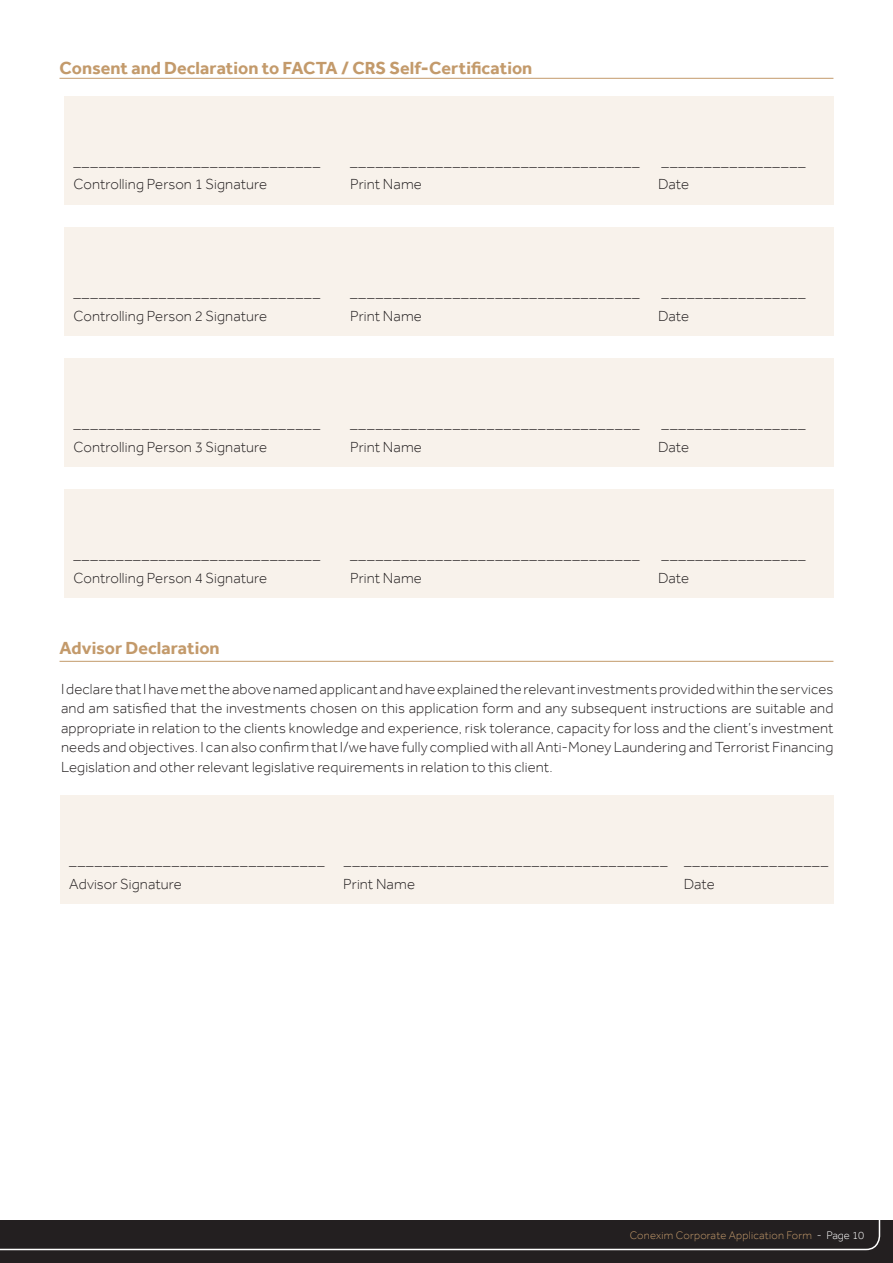
<style>
.page{position:relative;width:893px;height:1263px;background:#fff}
.page>*{position:absolute;margin:0;border:0;box-sizing:border-box;transform-origin:0 0}
._03_BODY{font:700 18px "Effra";color:#c39a6b}
._03_BODY-2{font:300 15px/19.5px "Effra";letter-spacing:.005em;color:#231f20;text-align:justify}
.t1{font:300 11.25px "Effra";letter-spacing:.02em;color:#c39a6b}
.s1{color:#fff}
</style>
<div class="page">
<div style="left:0;top:1220px;width:893px;height:43px;background:#231f20"></div>
<svg style="left:0;top:1220px;width:880px;height:30px"></svg>
<div style="left:60px;top:795px;width:773px;height:109px;background:#f8f2eb"></div>
<hr style="left:60px;top:661px;width:773px;height:1px;background:#c39a6b">
<div style="left:64px;top:358px;width:769px;height:109px;background:#f8f2eb"></div>
<div style="left:64px;top:490px;width:769px;height:108px;background:#f8f2eb"></div>
<div style="left:64px;top:96px;width:769px;height:109px;background:#f8f2eb"></div>
<div style="left:64px;top:227px;width:769px;height:109px;background:#f8f2eb"></div>
<hr style="left:60px;top:78px;width:773px;height:1px;background:#c39a6b">
<p class="_03_BODY" style="left:60px;top:57px;width:474px">Consent and Declaration to FACTA / CRS Self-Certification</p>
<p class="_03_BODY-2" style="left:73px;top:151px;width:248px">_____________________________</p>
<p class="_03_BODY-2" style="left:350px;top:151px;width:291px">__________________________________</p>
<p class="_03_BODY-2" style="left:661px;top:151px;width:146px">_________________</p>
<p class="_03_BODY-2" style="left:73px;top:175px;width:195px">Controlling Person 1 Signature</p>
<p class="_03_BODY-2" style="left:350px;top:175px;width:73px">Print Name</p>
<p class="_03_BODY-2" style="left:658px;top:175px;width:33px">Date</p>
<p class="_03_BODY-2" style="left:73px;top:282px;width:248px">_____________________________</p>
<p class="_03_BODY-2" style="left:350px;top:282px;width:291px">__________________________________</p>
<p class="_03_BODY-2" style="left:661px;top:282px;width:146px">_________________</p>
<p class="_03_BODY-2" style="left:73px;top:306px;width:195px">Controlling Person 2 Signature</p>
<p class="_03_BODY-2" style="left:350px;top:306px;width:73px">Print Name</p>
<p class="_03_BODY-2" style="left:658px;top:306px;width:33px">Date</p>
<p class="_03_BODY-2" style="left:73px;top:413px;width:248px">_____________________________</p>
<p class="_03_BODY-2" style="left:350px;top:413px;width:291px">__________________________________</p>
<p class="_03_BODY-2" style="left:661px;top:413px;width:146px">_________________</p>
<p class="_03_BODY-2" style="left:73px;top:437px;width:195px">Controlling Person 3 Signature</p>
<p class="_03_BODY-2" style="left:350px;top:437px;width:73px">Print Name</p>
<p class="_03_BODY-2" style="left:658px;top:437px;width:33px">Date</p>
<p class="_03_BODY-2" style="left:73px;top:544px;width:248px">_____________________________</p>
<p class="_03_BODY-2" style="left:350px;top:544px;width:291px">__________________________________</p>
<p class="_03_BODY-2" style="left:661px;top:544px;width:146px">_________________</p>
<p class="_03_BODY-2" style="left:73px;top:568px;width:195px">Controlling Person 4 Signature</p>
<p class="_03_BODY-2" style="left:350px;top:568px;width:73px">Print Name</p>
<p class="_03_BODY-2" style="left:658px;top:568px;width:33px">Date</p>
<p class="_03_BODY" style="left:60px;top:637px;width:162px">Advisor Declaration</p>
<p class="_03_BODY-2" style="left:61px;top:679px;width:774px">I declare that I have met the above named applicant and have explained the relevant investments provided within the services and am satisfied that the investments chosen on this application form and any subsequent instructions are suitable and appropriate in relation to the clients knowledge and experience, risk tolerance, capacity for loss and the client’s investment needs and objectives. I can also confirm thatI/we have fully compliedwith allAnti-Money Laundering andTerrorist Financing Legislation and other relevant legislative requirements in relation to this client.</p>
<p class="_03_BODY-2" style="left:69px;top:850px;width:257px">______________________________</p>
<p class="_03_BODY-2" style="left:344px;top:850px;width:486px">______________________________________ _________________</p>
<p class="_03_BODY-2" style="left:69px;top:874px;width:114px">Advisor Signature</p>
<p class="_03_BODY-2" style="left:343px;top:874px;width:73px">Print Name</p>
<p class="_03_BODY-2" style="left:684px;top:874px;width:33px">Date</p>
<p class="t1" style="left:630px;top:1229px;width:236px">Conexim Corporate Application Form <span class="s1">- Page 10</span></p>
</div>
